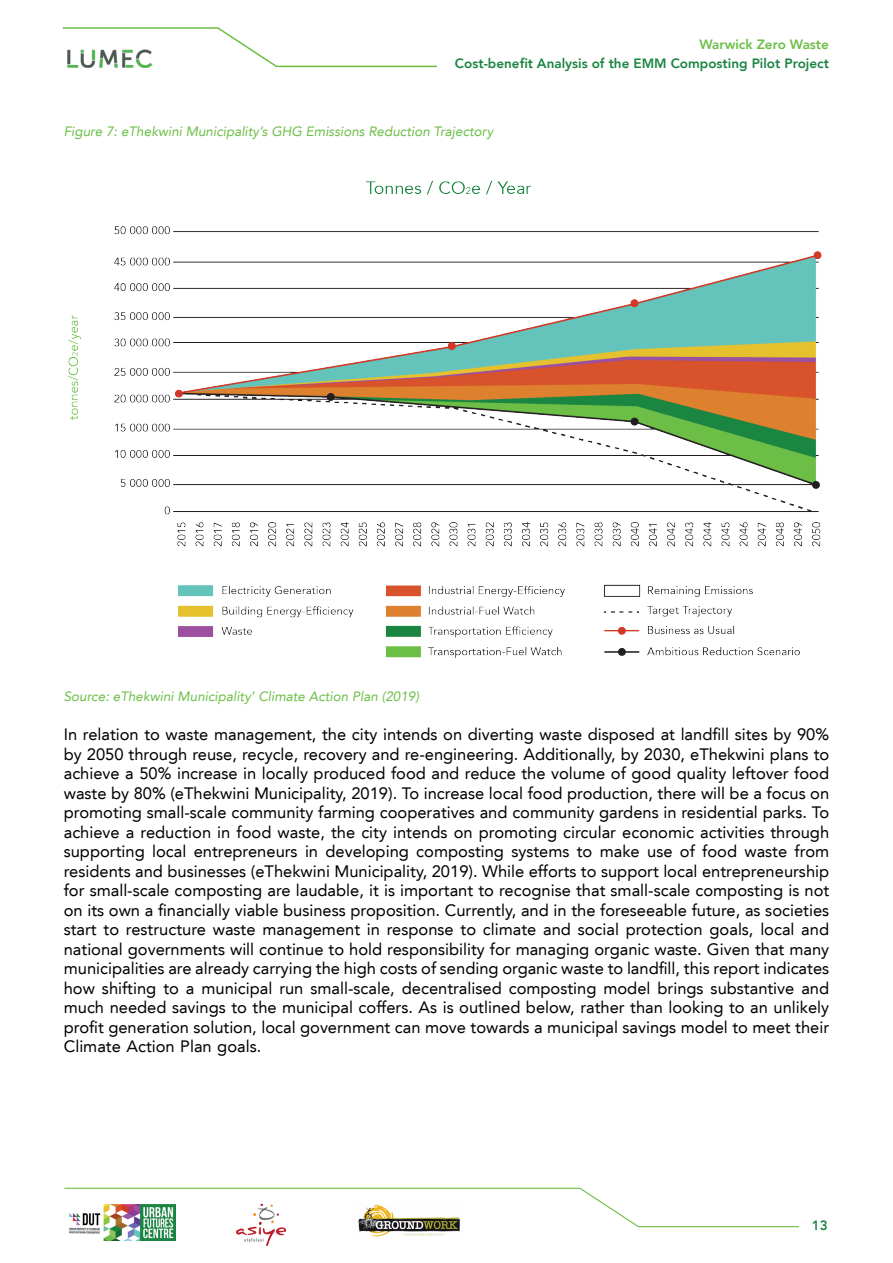
<style>
.page{position:relative;width:893px;height:1263px;background:#fff}
.page>*{position:absolute;margin:0;border:0;box-sizing:border-box;transform-origin:0 0}
.t1{font:16.5px/19.5px "Avenir LT";color:#000;text-align:justify}
.t2{font:italic 13.5px "Avenir LT";color:#6cbe46}
.t3{font:800 13.5px "Avenir LT";color:#1b8542}
.t4{font:800 13.5px "Avenir LT";color:#6cbe46}
</style>
<div class="page">
<img style="left:237px;top:1228px;width:48px;height:17px">
<img style="left:358px;top:1228px;width:102px;height:9px">
<img style="left:69px;top:1228px;width:107px;height:13px">
<svg style="left:62px;top:27px;width:375px;height:41px"></svg>
<svg style="left:64px;top:1187px;width:735px;height:41px"></svg>
<img style="left:68px;top:180px;width:754px;height:478px">
<p class="t4" style="left:699px;top:36px;width:131px">Warwick Zero Waste</p>
<p class="t3" style="left:455px;top:56px;width:375px">Cost-benefit Analysis of the EMM Composting Pilot Project</p>
<p class="t2" style="left:64px;top:123px;width:431px">Figure 7: eThekwini Municipality s’ GHG Emissions Reduction Trajectory</p>
<p class="t2" style="left:64px;top:689px;width:357px">Source: eThekwini Municipality’ Climate Action Plan )2019(</p>
<p class="t1" style="left:64px;top:725px;width:767px">In relation to waste management, the city intends on diverting waste disposed at landfill sites by 90% by 2050 through reuse, recycle, recovery and re-engineering. Additionally, by 2030, eThekwini plans to achieve a 50% increase in locally produced food and reduce the volume of good quality leftover food waste by 80% (eThekwini Municipality, 2019 .) To increase local food production, there will be a focus on promoting small-scale community farming cooperatives and community gardens in residential parks. To achieve a reduction in food waste, the city intends on promoting circular economic activities through supporting local entrepreneurs in developing composting systems to make use of food waste from residents and businesses (eThekwini Municipality, 2019 .) While efforts to support local entrepreneurship for small-scale composting are laudable isit, important to recognise that small-scale composting is not on its own a financially viable business proposition. Currently, and in the foreseeable future, as societies start to restructure waste management in response to climate and social protection goals, local and national governments will continue to hold responsibility for managing organic waste. Given that many municipalities are already carrying the high costs of sending organic waste to landfill, this report indicates how shifting to a municipal run small-scale, decentralised composting model brings substantive and much needed savings to the municipal coffers. As is outlined below, rather than looking to an unlikely profit generation solution, local government can move towards a municipal savings model to meet their Climate Action Plan goals.</p>
<p class="t3" style="left:812px;top:1217px;width:17px">13</p>
</div>
